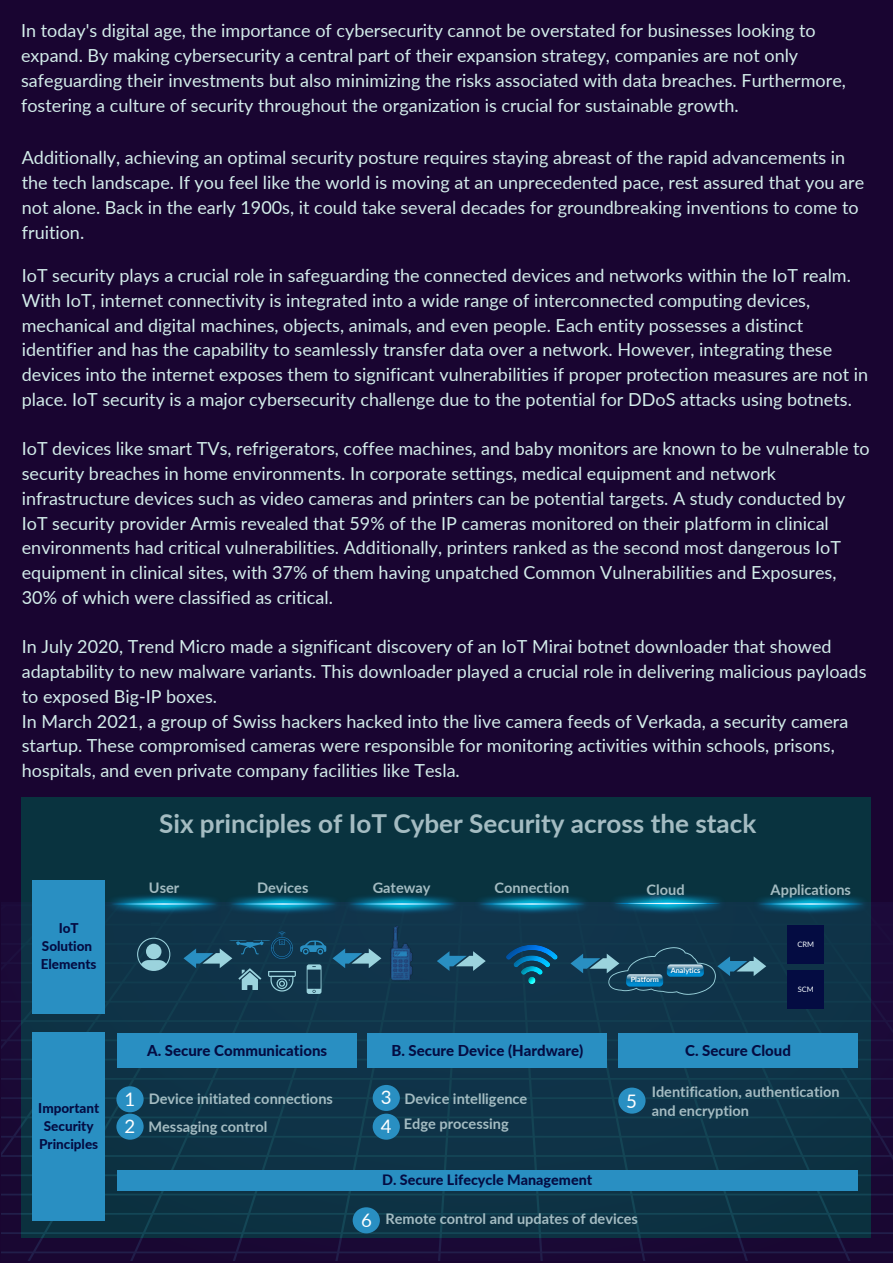
<style>
.page{position:relative;width:893px;height:1264px;background:#fff}
.page>*{position:absolute;margin:0;border:0;box-sizing:border-box;transform-origin:0 0}
.t1{font:700 26.1px "Lato";color:#a4bcc2}
.t2{font:18.6px "Lato";color:#fff}
.t3{font:18px/24.8px "Lato";color:#d3edea}
.t4{font:800 15px "Lato";color:#040c42}
.t5{font:700 14.55px/19.4px "Lato";color:#a4bcc2}
.t6{font:800 14.25px "Lato";color:#040c42}
.t7{font:800 13.5px/18px "Lato";color:#040c42;text-align:center}
.t8{font:7.5px "Lato";color:#f6fcfe}
.t9{font:700 7.2px "Lato";color:#fff}
</style>
<div class="page">
<div style="left:0;top:0;width:892px;height:1262px;background:#190531"></div>
<div style="left:21px;top:797px;width:849px;height:441px;background:#09333f"></div>
<img style="left:1px;top:904px;width:891px;height:356px">
<svg style="left:150px;top:919px;width:10px;height:10px"></svg>
<img style="left:813px;top:915px;width:17px;height:66px">
<div style="left:33px;top:880px;width:72px;height:133px;background:#298fc2"></div>
<img style="left:105px;top:895px;width:356px;height:20px">
<img style="left:472px;top:895px;width:120px;height:20px">
<img style="left:608px;top:894px;width:119px;height:21px">
<img style="left:751px;top:895px;width:119px;height:20px">
<svg style="left:137px;top:937px;width:33px;height:33px"></svg>
<svg style="left:332px;top:948px;width:35px;height:20px"></svg>
<img style="left:367px;top:925px;width:63px;height:63px">
<svg style="left:437px;top:951px;width:48px;height:19px"></svg>
<svg style="left:506px;top:944px;width:51px;height:40px"></svg>
<div style="left:787px;top:925px;width:37px;height:38px;background:#040c42"></div>
<div style="left:787px;top:970px;width:37px;height:38px;background:#040c42"></div>
<div style="left:33px;top:1032px;width:72px;height:188px;background:#298fc2"></div>
<div style="left:117px;top:1033px;width:240px;height:34px;background:#298fc2"></div>
<div style="left:618px;top:1033px;width:239px;height:34px;background:#298fc2"></div>
<div style="left:116px;top:1086px;width:28px;height:26px;background:#298fc2;border-radius:50%"></div>
<div style="left:116px;top:1113px;width:28px;height:26px;background:#298fc2;border-radius:50%"></div>
<div style="left:618px;top:1087px;width:27px;height:26px;background:#298fc2;border-radius:50%"></div>
<div style="left:117px;top:1169px;width:740px;height:21px;background:#298fc2"></div>
<div style="left:352px;top:1207px;width:28px;height:26px;background:#298fc2;border-radius:50%"></div>
<svg style="left:183px;top:931px;width:143px;height:62px"></svg>
<svg style="left:570px;top:947px;width:196px;height:47px"></svg>
<div style="left:367px;top:1033px;width:240px;height:34px;background:#298fc2"></div>
<div style="left:372px;top:1084px;width:28px;height:26px;background:#298fc2;border-radius:50%"></div>
<div style="left:372px;top:1113px;width:28px;height:26px;background:#298fc2;border-radius:50%"></div>
<p class="t3" style="left:21px;top:18px;width:826px">In today's digital age, the importance of cybersecurity cannot be overstated for businesses looking to expand. By making cybersecurity a central part of their expansion strategy, companies are not only safeguarding their investments but also minimizing the risks associated with data breaches. Furthermore, fostering a culture of security throughout the organization is crucial for sustainable growth.</p>
<p class="t3" style="left:22px;top:145px;width:843px">Additionally, achieving an optimal security posture requires staying abreast of the rapid advancements in the tech landscape. If you feel like the world is moving at an unprecedented pace, rest assured that you are not alone. Back in the early 1900s, it could take several decades for groundbreaking inventions to come to fruition.</p>
<p class="t3" style="left:22px;top:263px;width:847px">IoT security plays a crucial role in safeguarding the connected devices and networks within the IoT realm.<br>With IoT, internet connectivity is integrated into a wide range of interconnected computing devices, mechanical and digital machines, objects, animals, and even people. Each entity possesses a distinct identifier and has the capability to seamlessly transfer data over a network. However, integrating these devices into the internet exposes them to significant vulnerabilities if proper protection measures are not in place. IoT security is a major cybersecurity challenge due to the potential for DDoS attacks using botnets.</p>
<p class="t3" style="left:22px;top:436px;width:849px">IoT devices like smart TVs, refrigerators, coffee machines, and baby monitors are known to be vulnerable to security breaches in home environments. In corporate settings, medical equipment and network infrastructure devices such as video cameras and printers can be potential targets. A study conducted by IoT security provider Armis revealed that 59% of the IP cameras monitored on their platform in clinical environments had critical vulnerabilities. Additionally, printers ranked as the second most dangerous IoT equipment in clinical sites, with 37% of them having unpatched Common Vulnerabilities and Exposures, 30% of which were classified as critical.</p>
<p class="t3" style="left:22px;top:634px;width:846px">In July 2020, Trend Micro made a significant discovery of an IoT Mirai botnet downloader that showed adaptability to new malware variants. This downloader played a crucial role in delivering malicious payloads to exposed Big-IP boxes.</p>
<p class="t3" style="left:22px;top:708px;width:828px">In March 2021, a group of Swiss hackers hacked into the live camera feeds of Verkada, a security camera startup. These compromised cameras were responsible for monitoring activities within schools, prisons, hospitals, and even private company facilities like Tesla.</p>
<p class="t1" style="left:159px;top:807px;width:598px">Six principles of IoT Cyber Security across the stack</p>
<p class="t7" style="left:42px;top:919px;width:52px">IoT<br>Solution</p>
<p class="t7" style="left:41px;top:954px;width:57px">Elements</p>
<p class="t7" style="left:38px;top:1098px;width:62px">Important</p>
<p class="t7" style="left:44px;top:1116px;width:51px">Security</p>
<p class="t7" style="left:39px;top:1134px;width:61px">Principles</p>
<p class="t5" style="left:149px;top:877px;width:32px">User</p>
<p class="t5" style="left:257px;top:878px;width:53px">Devices</p>
<p class="t5" style="left:372px;top:878px;width:59px">Gateway</p>
<p class="t5" style="left:494px;top:878px;width:76px">Connection</p>
<p class="t5" style="left:646px;top:879px;width:40px">Cloud</p>
<p class="t5" style="left:770px;top:879px;width:82px">Applications</p>
<p class="t9" style="left:630px;top:974px;width:30px">Platform</p>
<p class="t9" style="left:670px;top:965px;width:31px">Analytics</p>
<p class="t8" style="left:797px;top:939px;width:18px">CRM</p>
<p class="t8" style="left:797px;top:984px;width:18px">SCM</p>
<p class="t2" style="left:125px;top:1087px;width:12px">1</p>
<p class="t2" style="left:125px;top:1114px;width:12px">2</p>
<p class="t4" style="left:147px;top:1040px;width:181px">A. Secure Communications</p>
<p class="t4" style="left:391px;top:1040px;width:193px">B. Secure Device (Hardware)</p>
<p class="t4" style="left:685px;top:1040px;width:107px">C. Secure Cloud</p>
<p class="t5" style="left:149px;top:1088px;width:186px">Device initiated connections</p>
<p class="t5" style="left:148px;top:1116px;width:120px">Messaging control</p>
<p class="t2" style="left:381px;top:1085px;width:12px">3</p>
<p class="t2" style="left:381px;top:1114px;width:12px">4</p>
<p class="t5" style="left:404px;top:1088px;width:124px">Device intelligence</p>
<p class="t5" style="left:404px;top:1114px;width:106px">Edge processing</p>
<p class="t2" style="left:626px;top:1089px;width:12px">5</p>
<p class="t5" style="left:651px;top:1081px;width:189px">Identification, authentication and encryption</p>
<p class="t2" style="left:361px;top:1208px;width:12px">6</p>
<p class="t6" style="left:382px;top:1170px;width:211px">D. Secure Lifecycle Management</p>
<p class="t5" style="left:385px;top:1208px;width:254px">Remote control and updates of devices</p>
</div>
